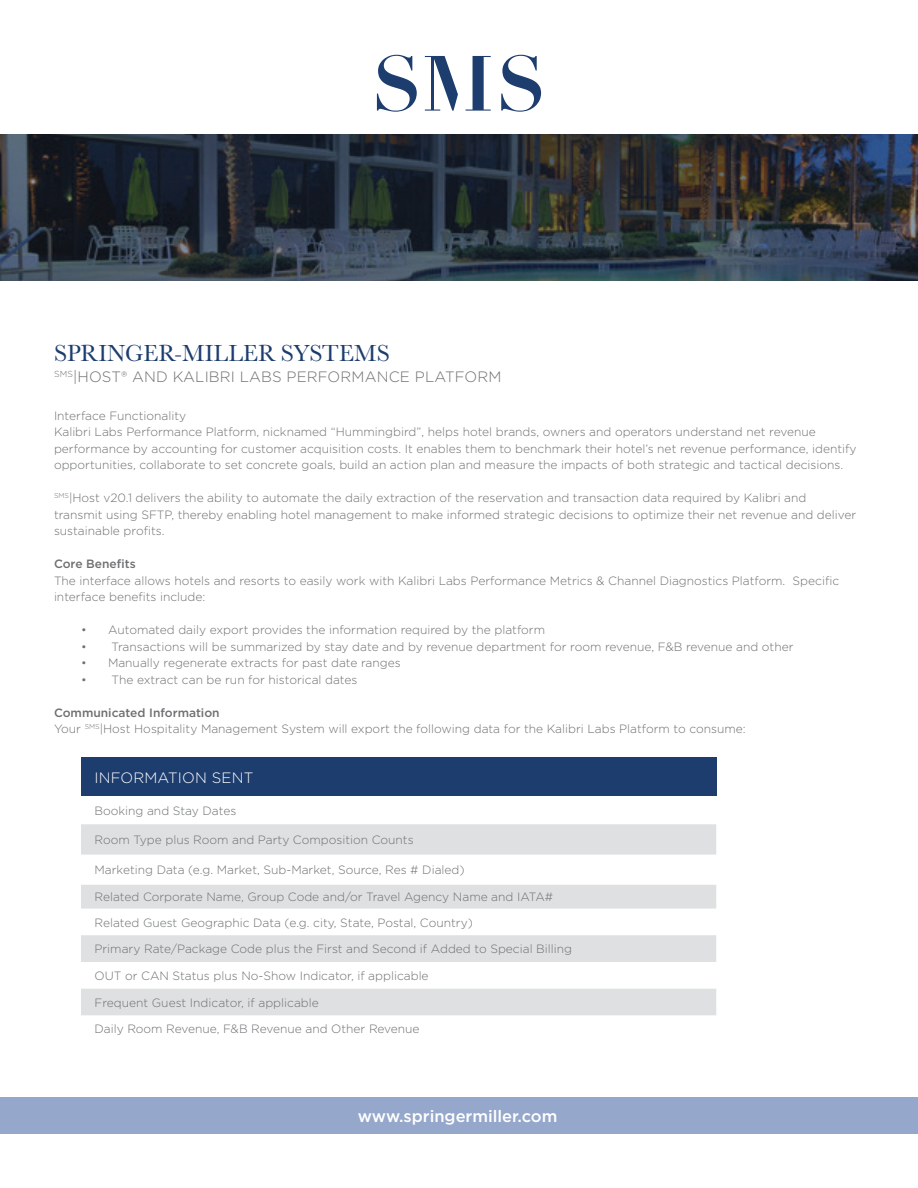
<style>
.page{position:relative;width:918px;height:1188px;background:#fff}
.page>*{position:absolute;margin:0;border:0;box-sizing:border-box;transform-origin:0 0}
.t1{font:24px "Baskerville URW";color:#1c3d6e}
.t2{font:500 16.5px "Gotham";color:#fff}
.t3{font:300 15px "Gotham";letter-spacing:.01em;color:#6d6f71}
.t4{font:300 15px "Gotham";letter-spacing:.01em;color:#fff}
.t5{font:300 12px/16.5px "Gotham";color:#6d6f71}
.t6{font:500 12px "Gotham";color:#6d6f71}
.s1{font-weight:500}
</style>
<div class="page">
<svg style="left:377px;top:55px;width:40px;height:57px"></svg>
<svg style="left:425px;top:56px;width:33px;height:55px"></svg>
<svg style="left:501px;top:55px;width:40px;height:57px"></svg>
<svg style="left:466px;top:56px;width:25px;height:55px"></svg>
<hr style="left:431px;top:56px;width:3px;height:54px;background:#1c3d6e">
<div style="left:81px;top:757px;width:635px;height:39px;background:#1c3d6e"></div>
<svg style="left:81px;top:824px;width:635px;height:191px;fill:#dee0e1"></svg>
<div style="left:0;top:1098px;width:918px;height:36px;background:#95a7cb"></div>
<img style="left:0;top:134px;width:918px;height:146px">
<h1 class="t1" style="left:54px;top:337px;width:337px">SPRINGER-MILLER SYSTEMS</h1>
<p class="t3" style="left:54px;top:367px;width:449px"><sup>SMS</sup>|HOST® AND KALIBRI LABS PERFORMANCE PLATFORM</p>
<p class="t5" style="left:54px;top:407px;width:804px">Interface Functionality<br>Kalibri Labs Performance Platform, nicknamed “Hummingbird”, helps hotel brands, owners and operators understand net revenue performance by accounting for customer acquisition costs. It enables them to benchmark their hotel’s net revenue performance, identify opportunities, collaborate to set concrete goals, build an action plan and measure the impacts of both strategic and tactical decisions.</p>
<p class="t5" style="left:54px;top:489px;width:804px"><sup>SMS</sup>|Host v20.1 delivers the ability to automate the daily extraction of the reservation and transaction data required by Kalibri and transmit using SFTP, thereby enabling hotel management to make informed strategic decisions to optimize their net revenue and deliver sustainable profits.</p>
<p class="t6" style="left:54px;top:556px;width:83px">Core Benefits</p>
<p class="t5" style="left:54px;top:572px;width:787px">The interface allows hotels and resorts to easily work with Kalibri Labs Performance Metrics &amp; Channel Diagnostics Platform. Specific interface benefits include:</p>
<p class="t5" style="left:81px;top:621px;width:466px">• Automated daily export provides the information required by the platform</p>
<p class="t5" style="left:81px;top:638px;width:714px">• Transactions will be summarized by stay date and by revenue department for room revenue, F&amp;B revenue and other</p>
<p class="t5" style="left:81px;top:654px;width:321px">• Manually regenerate extracts for past date ranges</p>
<p class="t5" style="left:81px;top:671px;width:278px">• The extract can be run for historical dates</p>
<p class="t5" style="left:54px;top:704px;width:693px"><span class="s1">Communicated Information<br></span>Your <sup>SMS</sup>|Host Hospitality Management System will export the following data for the Kalibri Labs Platform to consume:</p>
<p class="t4" style="left:94px;top:768px;width:160px">INFORMATION SENT</p>
<p class="t5" style="left:94px;top:802px;width:143px">Booking and Stay Dates</p>
<p class="t5" style="left:94px;top:831px;width:321px">Room Type plus Room and Party Composition Counts</p>
<p class="t5" style="left:94px;top:862px;width:372px">Marketing Data (e.g. Market, Sub-Market, Source, Res # Dialed)</p>
<p class="t5" style="left:94px;top:884px;width:460px;line-height:25.2px">Related Corporate Name, Group Code and/or Travel Agency Name and IATA#<br>Related Guest Geographic Data (e.g. city, State, Postal, Country)</p>
<p class="t5" style="left:94px;top:941px;width:479px">Primary Rate/Package Code plus the First and Second if Added to Special Billing</p>
<p class="t5" style="left:94px;top:967px;width:336px">OUT or CAN Status plus No-Show Indicator, if applicable</p>
<p class="t5" style="left:94px;top:994px;width:226px">Frequent Guest Indicator, if applicable</p>
<p class="t5" style="left:94px;top:1021px;width:327px">Daily Room Revenue, F&amp;B Revenue and Other Revenue</p>
<h2 class="t2" style="left:358px;top:1105px;width:201px">www.springermiller.com</h2>
</div>
